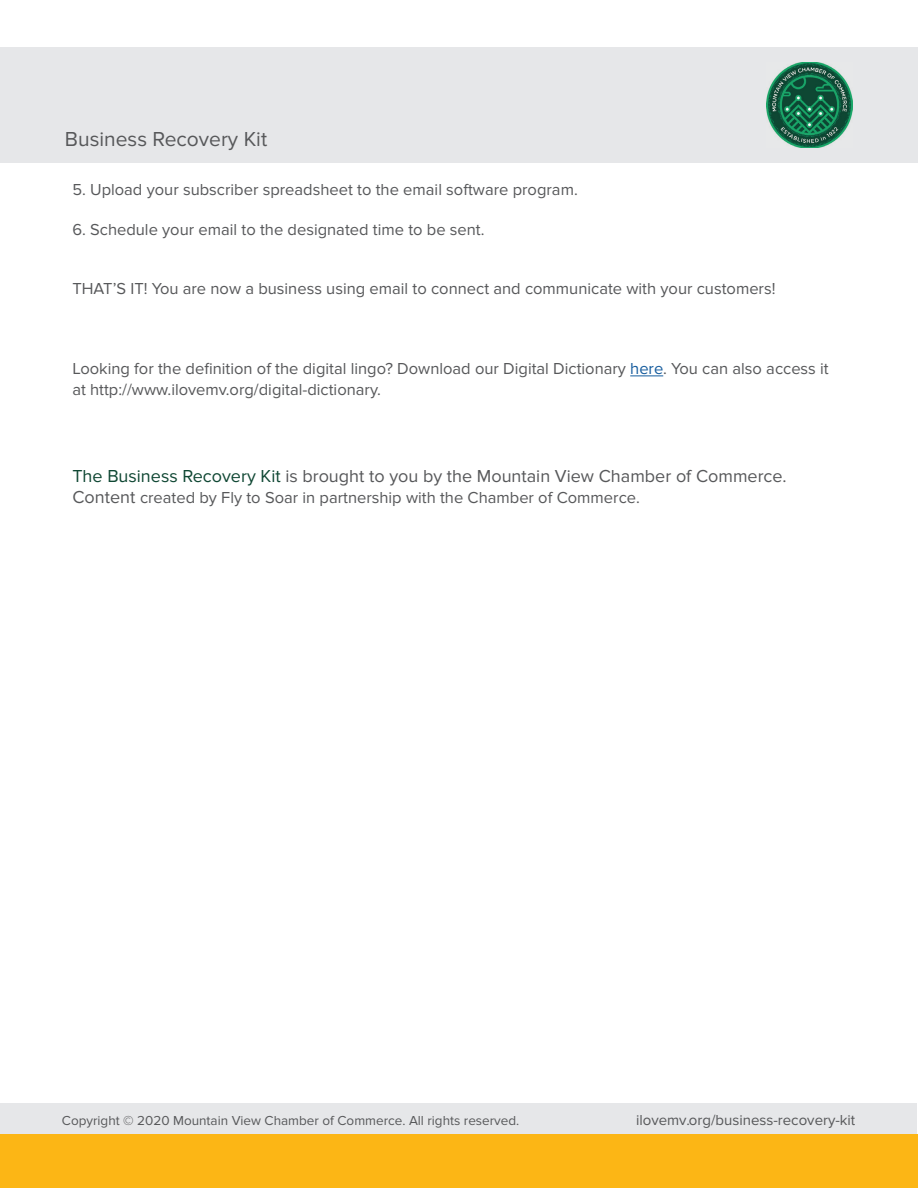
<style>
.page{position:relative;width:918px;height:1188px;background:#fff}
.page>*{position:absolute;margin:0;border:0;box-sizing:border-box;transform-origin:0 0}
.t1{font:21px "Proxima Nova";color:#57585a}
.t2{font:18px "Proxima Nova";color:#57585a}
.t3{font:16.5px/21.6px "Proxima Nova";color:#57585a}
.t4{font:15px "Proxima Nova";color:#57585a}
.t5{font:13.5px "Proxima Nova";color:#57585a}
.s1{color:#175d9e}
.s2{color:#0f4733}
.s3{font-size:18px}
</style>
<div class="page">
<div style="left:0;top:48px;width:918px;height:115px;background:#e6e7e9"></div>
<img style="left:766px;top:62px;width:86px;height:86px">
<div style="left:0;top:1134px;width:918px;height:54px;background:#fcb615"></div>
<div style="left:1px;top:1103px;width:916px;height:31px;background:#e6e7e9"></div>
<hr style="left:630px;top:376px;width:33px;height:1px;background:#175d9e">
<p class="t1" style="left:65px;top:127px;width:204px">Business Recovery Kit</p>
<p class="t3" style="left:72px;top:179px;width:507px">5. Upload your subscriber spreadsheet to the email software program.</p>
<p class="t3" style="left:72px;top:219px;width:414px">6. Schedule your email to the designated time to be sent.</p>
<p class="t3" style="left:72px;top:278px;width:705px">THAT’S IT! You are now a business using email to connect and communicate with your customers!</p>
<p class="t3" style="left:72px;top:358px;width:758px">Looking for the definition of the digital lingo? Download our Digital Dictionary <span class="s1">here</span>. You can also access it at http://www.ilovemv.org/digital-dictionary.</p>
<p class="t2" style="left:72px;top:465px;width:716px"><span class="s2">The Business Recovery Kit</span> is brought to you by the Mountain View Chamber of Commerce.</p>
<p class="t3" style="left:72px;top:487px;width:569px"><span class="s3">Content</span> created by Fly to Soar in partnership with the Chamber of Commerce.</p>
<p class="t5" style="left:62px;top:1112px;width:459px">Copyright © 2020 Mountain View Chamber of Commerce. All rights reserved.</p>
<p class="t4" style="left:636px;top:1112px;width:221px">ilovemv.org/business-recovery-kit</p>
</div>
